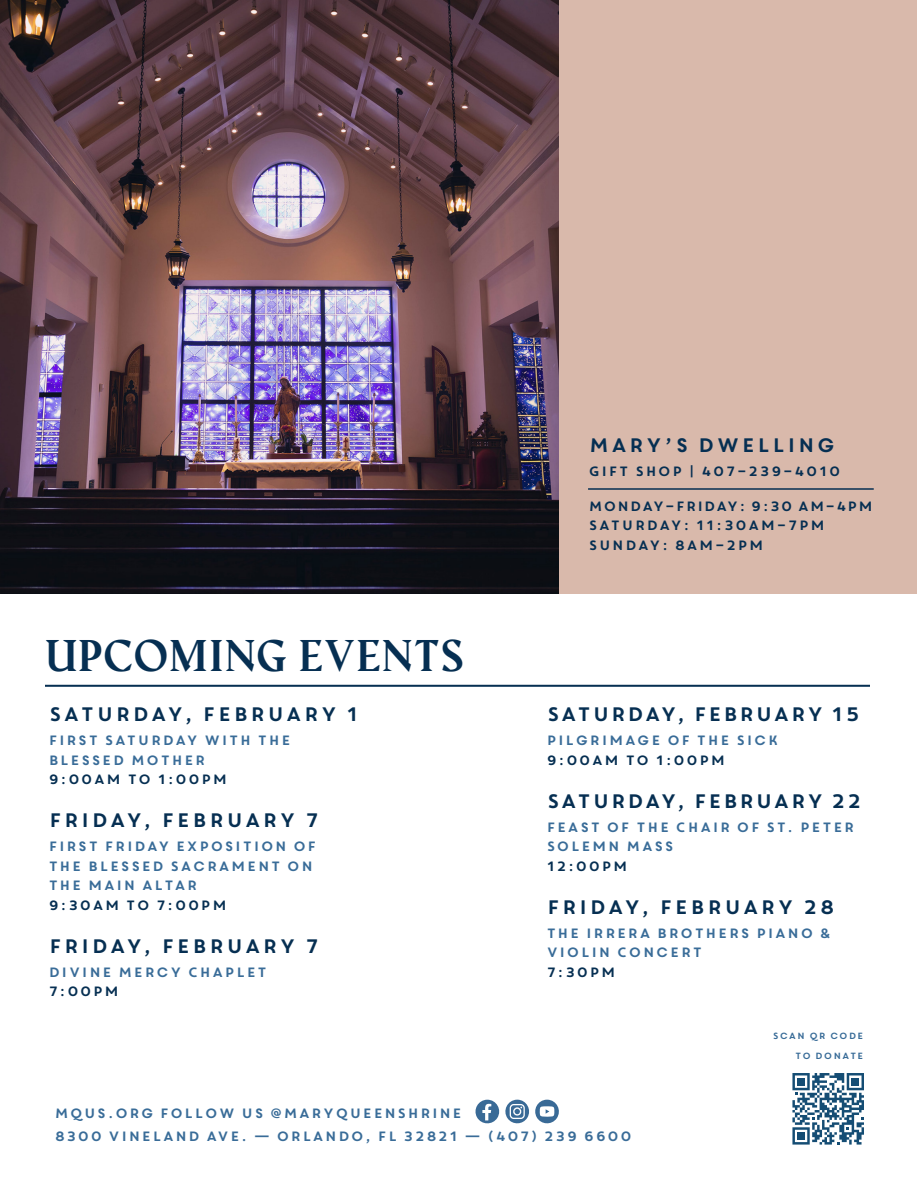
<style>
.page{position:relative;width:918px;height:1188px;background:#fff}
.page>*{position:absolute;margin:0;border:0;box-sizing:border-box;transform-origin:0 0}
.t1{font:700 40.5px "Amagro";letter-spacing:.025em;color:#062f52}
.Subheader{font:19.5px "Core Circus";letter-spacing:.025em;color:#062f52}
.Subheader-2{font:19.5px "Core Circus";letter-spacing:-.01em;color:#062f52}
.Subsubheader{font:13.5px/19.5px "Core Circus";letter-spacing:.025em;color:#396c98}
.Subsubheader-2{font:13.5px "Core Circus";letter-spacing:.025em;color:#062f52}
.Paragraph_Style_2{font:13.5px "Core Circus";letter-spacing:-.01em;color:#062f52}
.Subsubheader-3{font:9px "Core Circus";letter-spacing:.025em;color:#396c98}
</style>
<div class="page">
<img style="left:0;top:0;width:560px;height:593px">
<div style="left:560px;top:1px;width:357px;height:593px;background:#d9b9ab"></div>
<hr style="left:45px;top:685px;width:825px;height:2px;background:#062f52">
<hr style="left:588px;top:488px;width:286px;height:2px;background:#062f52">
<svg style="left:792px;top:1073px;width:72px;height:72px"></svg>
<div style="left:797px;top:1078px;width:8px;height:7px;background:#154d74"></div>
<div style="left:852px;top:1078px;width:7px;height:7px;background:#154d74"></div>
<div style="left:797px;top:1132px;width:8px;height:8px;background:#154d74"></div>
<svg style="left:475px;top:1100px;width:84px;height:24px"></svg>
<p class="t1" style="left:45px;top:631px;width:420px">UPCOMING EVENTS</p>
<p class="Subheader" style="left:48px;top:701px;width:313px">SATURDAY, FEBRUARY 1</p>
<p class="Subsubheader" style="left:48px;top:730px;width:245px">FIRST SATURDAY WITH THE</p>
<p class="Subsubheader" style="left:48px;top:750px;width:159px">BLESSED MOTHER</p>
<p class="Subsubheader-2" style="left:48px;top:771px;width:181px">9:00AM TO 1:00PM</p>
<p class="Subheader" style="left:48px;top:807px;width:273px">FRIDAY, FEBRUARY 7</p>
<p class="Subsubheader" style="left:48px;top:836px;width:271px">FIRST FRIDAY EXPOSITION OF</p>
<p class="Subsubheader" style="left:48px;top:856px;width:267px">THE BLESSED SACRAMENT ON</p>
<p class="Subsubheader" style="left:48px;top:875px;width:151px">THE MAIN ALTAR</p>
<p class="Subsubheader-2" style="left:48px;top:896px;width:181px">9:30AM TO 7:00PM</p>
<p class="Subheader" style="left:48px;top:933px;width:273px">FRIDAY, FEBRUARY 7</p>
<p class="Subsubheader" style="left:48px;top:962px;width:221px">DIVINE MERCY CHAPLET</p>
<p class="Subsubheader-2" style="left:48px;top:982px;width:73px">7:00PM</p>
<p class="Subheader" style="left:588px;top:432px;width:250px">MARY’S DWELLING</p>
<p class="Subsubheader-2" style="left:588px;top:462px;width:255px">GIFT SHOP | 407–239–4010</p>
<p class="Paragraph_Style_2" style="left:588px;top:497px;width:287px">MONDAY–FRIDAY: 9:30 AM–4PM</p>
<p class="Subsubheader-2" style="left:588px;top:516px;width:239px">SATURDAY: 11:30AM–7PM</p>
<p class="Subsubheader-2" style="left:588px;top:536px;width:178px">SUNDAY: 8AM–2PM</p>
<p class="Subheader-2" style="left:546px;top:701px;width:316px">SATURDAY, FEBRUARY 15</p>
<p class="Subsubheader" style="left:546px;top:730px;width:234px">PILGRIMAGE OF THE SICK</p>
<p class="Subsubheader-2" style="left:546px;top:751px;width:181px">9:00AM TO 1:00PM</p>
<p class="Subheader-2" style="left:546px;top:788px;width:318px">SATURDAY, FEBRUARY 22</p>
<p class="Subsubheader" style="left:546px;top:817px;width:310px">FEAST OF THE CHAIR OF ST. PETER<br>SOLEMN MASS</p>
<p class="Subsubheader-2" style="left:546px;top:857px;width:84px">12:00PM</p>
<p class="Subheader" style="left:546px;top:894px;width:291px">FRIDAY, FEBRUARY 28</p>
<p class="Subsubheader" style="left:546px;top:923px;width:287px">THE IRRERA BROTHERS PIANO &amp;<br>VIOLIN CONCERT</p>
<p class="Subsubheader-2" style="left:546px;top:963px;width:72px">7:30PM</p>
<p class="Subsubheader-3" style="left:773px;top:1030px;width:93px">SCAN QR CODE</p>
<p class="Subsubheader-3" style="left:795px;top:1049px;width:71px">TO DONATE</p>
<p class="Subsubheader" style="left:54px;top:1103px;width:410px">MQUS.ORG FOLLOW US @MARYQUEENSHRINE</p>
<p class="Subsubheader" style="left:54px;top:1126px;width:580px">8300 VINELAND AVE. — ORLANDO, FL 32821 — (407) 239 6600</p>
</div>
